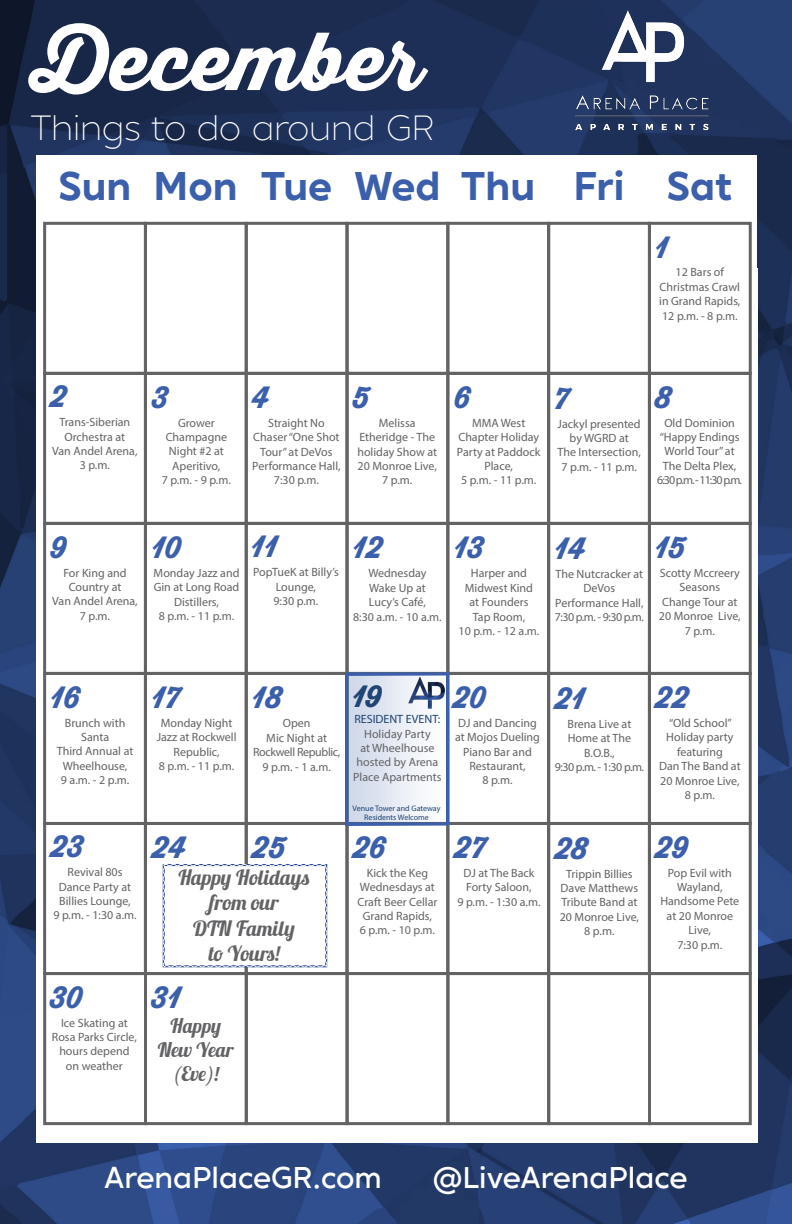
<style>
.page{position:relative;width:792px;height:1224px;background:#fff}
.page>*{position:absolute;margin:0;border:0;box-sizing:border-box;transform-origin:0 0}
.t1{font:80px "Thirsty Script Extrabold Demo";color:#fff}
.t2{font:700 40px "XXII Geom DEMO";color:#3b5fab}
.t3{font:300 35px "XXII Geom DEMO";color:#fff}
.t4{font:30px "Thirsty Script Extrabold Demo";color:#3b5fab}
.t5{font:500 30px "XXII Geom DEMO";color:#fff}
.t6{font:30px "Thirsty Script Extrabold Demo";color:#204473}
.t7{font:21px/25.2px "Lobster 1.3";color:#636366;text-align:center}
.t8{font:20px/24px "Lobster 1.3";color:#636366;text-align:center}
.t9{font:12px/14.4px "Myriad Pro";color:#636366;text-align:center}
.t10{font:12px/14.4px "Myriad Pro";letter-spacing:-.025em;color:#636366;text-align:center}
.t11{font:8px/9px "Myriad Pro";color:#1d4474;text-align:center}
.s1{color:#1d4474}
</style>
<div class="page">
<img style="left:0;top:0;width:792px;height:1224px">
<img style="left:567px;top:11px;width:156px;height:124px">
<div style="left:36px;top:269px;width:722px;height:874px;background:#fff"></div>
<div style="left:37px;top:155px;width:720px;height:837px;background:#fff"></div>
<div style="left:43px;top:222px;width:104px;height:153px;border:3px solid #636366"></div>
<div style="left:144px;top:222px;width:104px;height:153px;border:3px solid #636366"></div>
<div style="left:245px;top:222px;width:104px;height:153px;border:3px solid #636366"></div>
<div style="left:346px;top:222px;width:103px;height:153px;border:3px solid #636366"></div>
<div style="left:446px;top:222px;width:104px;height:153px;border:3px solid #636366"></div>
<div style="left:547px;top:222px;width:104px;height:153px;border:3px solid #636366"></div>
<div style="left:648px;top:222px;width:104px;height:153px;border:3px solid #636366"></div>
<div style="left:43px;top:372px;width:104px;height:153px;border:3px solid #636366"></div>
<div style="left:144px;top:372px;width:104px;height:153px;border:3px solid #636366"></div>
<div style="left:245px;top:372px;width:104px;height:153px;border:3px solid #636366"></div>
<div style="left:346px;top:372px;width:103px;height:153px;border:3px solid #636366"></div>
<div style="left:446px;top:372px;width:104px;height:153px;border:3px solid #636366"></div>
<div style="left:547px;top:372px;width:104px;height:153px;border:3px solid #636366"></div>
<div style="left:648px;top:372px;width:104px;height:153px;border:3px solid #636366"></div>
<div style="left:43px;top:522px;width:104px;height:153px;border:3px solid #636366"></div>
<div style="left:144px;top:522px;width:104px;height:153px;border:3px solid #636366"></div>
<div style="left:245px;top:522px;width:104px;height:153px;border:3px solid #636366"></div>
<div style="left:346px;top:522px;width:103px;height:153px;border:3px solid #636366"></div>
<div style="left:446px;top:522px;width:104px;height:153px;border:3px solid #636366"></div>
<div style="left:547px;top:522px;width:104px;height:153px;border:3px solid #636366"></div>
<div style="left:648px;top:522px;width:104px;height:153px;border:3px solid #636366"></div>
<div style="left:43px;top:672px;width:104px;height:153px;border:3px solid #636366"></div>
<div style="left:144px;top:672px;width:104px;height:153px;border:3px solid #636366"></div>
<div style="left:245px;top:672px;width:104px;height:153px;border:3px solid #636366"></div>
<div style="left:446px;top:672px;width:104px;height:153px;border:3px solid #636366"></div>
<div style="left:547px;top:672px;width:104px;height:153px;border:3px solid #636366"></div>
<div style="left:648px;top:672px;width:104px;height:153px;border:3px solid #636366"></div>
<div style="left:43px;top:822px;width:104px;height:153px;border:3px solid #636366"></div>
<div style="left:144px;top:822px;width:104px;height:153px;border:3px solid #636366"></div>
<div style="left:245px;top:822px;width:104px;height:153px;border:3px solid #636366"></div>
<div style="left:346px;top:822px;width:103px;height:153px;border:3px solid #636366"></div>
<div style="left:446px;top:822px;width:104px;height:153px;border:3px solid #636366"></div>
<div style="left:547px;top:822px;width:104px;height:153px;border:3px solid #636366"></div>
<div style="left:648px;top:822px;width:104px;height:153px;border:3px solid #636366"></div>
<div style="left:43px;top:972px;width:104px;height:153px;border:3px solid #636366"></div>
<div style="left:144px;top:972px;width:104px;height:153px;border:3px solid #636366"></div>
<div style="left:245px;top:972px;width:104px;height:153px;border:3px solid #636366"></div>
<div style="left:346px;top:972px;width:103px;height:153px;border:3px solid #636366"></div>
<div style="left:446px;top:972px;width:104px;height:153px;border:3px solid #636366"></div>
<div style="left:547px;top:972px;width:104px;height:153px;border:3px solid #636366"></div>
<div style="left:648px;top:972px;width:104px;height:153px;border:3px solid #636366"></div>
<img style="left:349px;top:677px;width:96px;height:145px">
<img style="left:408px;top:677px;width:36px;height:32px">
<div style="left:345px;top:672px;width:104px;height:154px;border:3px solid #3b5fab"></div>
<svg style="left:162px;top:863px;width:166px;height:105px"></svg>
<p class="t1" style="left:31px;top:1px;width:393px">December</p>
<p class="t3" style="left:31px;top:105px;width:405px">Things to do around GR</p>
<p class="t2" style="left:58px;top:159px;width:75px">Sun</p>
<p class="t2" style="left:154px;top:159px;width:86px">Mon</p>
<p class="t2" style="left:261px;top:159px;width:73px">Tue</p>
<p class="t2" style="left:354px;top:159px;width:88px">Wed</p>
<p class="t2" style="left:461px;top:159px;width:76px">Thu</p>
<p class="t2" style="left:573px;top:159px;width:52px">Fri</p>
<p class="t2" style="left:667px;top:159px;width:67px">Sat</p>
<p class="t4" style="left:656px;top:224px;width:15px">1</p>
<p class="t9" style="left:659px;top:265px;width:83px">12 Bars of<br>Christmas Crawl in Grand Rapids,<br>12 p.m. - 8 p.m.</p>
<p class="t4" style="left:50px;top:374px;width:18px">2</p>
<p class="t9" style="left:52px;top:415px;width:87px">Trans-Siberian<br>Orchestra at<br>Van Andel Arena,<br>3 p.m.</p>
<p class="t4" style="left:152px;top:374px;width:18px">3</p>
<p class="t9" style="left:162px;top:415px;width:71px">Grower<br>Champagne<br>Night #2 at<br>Aperitivo,<br>7 p.m. - 9 p.m.</p>
<p class="t4" style="left:252px;top:374px;width:19px">4</p>
<p class="t9" style="left:252px;top:415px;width:90px">Straight No<br>Chaser “One Shot<br>Tour” at DeVos<br>Performance Hall,<br>7:30 p.m.</p>
<p class="t4" style="left:353px;top:374px;width:19px">5</p>
<p class="t9" style="left:357px;top:415px;width:81px">Melissa<br>Etheridge - The holiday Show at<br>20 Monroe Live,<br>7 p.m.</p>
<p class="t4" style="left:454px;top:374px;width:18px">6</p>
<p class="t9" style="left:457px;top:415px;width:85px">MMA West<br>Chapter Holiday<br>Party at Paddock<br>Place,<br>5 p.m. - 11 p.m.</p>
<p class="t4" style="left:555px;top:375px;width:16px">7</p>
<p class="t9" style="left:558px;top:416px;width:85px">Jackyl presented by WGRD at<br>The Intersection,<br>7 p.m. - 11 p.m.</p>
<p class="t4" style="left:655px;top:374px;width:19px">8</p>
<p class="t9" style="left:657px;top:415px;width:86px">Old Dominion “Happy Endings<br>World Tour” at<br>The Delta Plex,<br>6:30 p.m.- 11:30 p.m.</p>
<p class="t4" style="left:51px;top:524px;width:18px">9</p>
<p class="t9" style="left:52px;top:565px;width:87px">For King and<br>Country at<br>Van Andel Arena,<br>7 p.m.</p>
<p class="t4" style="left:152px;top:525px;width:31px">10</p>
<p class="t9" style="left:154px;top:566px;width:87px">Monday Jazz and<br>Gin at Long Road<br>Distillers,<br>8 p.m. - 11 p.m.</p>
<p class="t4" style="left:252px;top:524px;width:28px">11</p>
<p class="t9" style="left:253px;top:565px;width:87px">PopTueK at Billy’s<br>Lounge,<br>9:30 p.m.</p>
<p class="t4" style="left:353px;top:525px;width:32px">12</p>
<p class="t9" style="left:353px;top:566px;width:90px">Wednesday<br>Wake Up at<br>Lucy’s Café,<br>8:30 a.m. - 10 a.m.</p>
<p class="t4" style="left:455px;top:525px;width:32px">13</p>
<p class="t9" style="left:459px;top:566px;width:82px">Harper and<br>Midwest Kind at Founders<br>Tap Room,<br>10 p.m. - 12 a.m.</p>
<p class="t4" style="left:555px;top:526px;width:32px">14</p>
<p class="t9" style="left:555px;top:567px;width:91px">The Nutcracker at<br>DeVos<br>Performance Hall,<br>7:30 p.m. - 9:30 p.m.</p>
<p class="t4" style="left:656px;top:525px;width:32px">15</p>
<p class="t9" style="left:659px;top:566px;width:83px">Scotty Mccreery<br>Seasons<br>Change Tour at<br>20 Monroe Live,<br>7 p.m.</p>
<p class="t4" style="left:51px;top:674px;width:32px">16</p>
<p class="t9" style="left:57px;top:715px;width:78px">Brunch with<br>Santa<br>Third Annual at<br>Wheelhouse,<br>9 a.m. - 2 p.m.</p>
<p class="t4" style="left:51px;top:824px;width:35px">23</p>
<p class="t9" style="left:53px;top:865px;width:85px">Revival 80s<br>Dance Party at<br>Billies Lounge,<br>9 p.m. - 1:30 a.m.</p>
<p class="t4" style="left:50px;top:974px;width:35px">30</p>
<p class="t9" style="left:52px;top:1015px;width:87px">Ice Skating at<br>Rosa Parks Circle, hours depend on weather</p>
<p class="t4" style="left:152px;top:675px;width:30px">17</p>
<p class="t9" style="left:157px;top:716px;width:81px">Monday Night<br>Jazz at Rockwell<br>Republic,<br>8 p.m. - 11 p.m.</p>
<p class="t4" style="left:252px;top:675px;width:32px">18</p>
<p class="t10" style="left:253px;top:716px;width:89px">Open<br>Mic Night at<br>Rockwell Republic,<br>9 p.m. - 1 a.m.</p>
<p class="t4" style="left:152px;top:824px;width:36px">24</p>
<p class="t4" style="left:252px;top:824px;width:35px">25</p>
<p class="t7" style="left:178px;top:865px;width:133px">Happy Holidays from our<br>DTN Family<br>to Yours!</p>
<p class="t4" style="left:152px;top:975px;width:31px">31</p>
<p class="t8" style="left:158px;top:1014px;width:78px">Happy<br>New Year (Eve)!</p>
<p class="t6" style="left:353px;top:674px;width:31px">19</p>
<p class="t9" style="left:353px;top:712px;width:90px"><span class="s1">RESIDENT EVENT:<br></span>Holiday Party<br>at Wheelhouse hosted by Arena<br>Place Apartments</p>
<p class="t11" style="left:353px;top:804px;width:89px">Venue Tower and Gateway<br>Residents Welcome</p>
<p class="t4" style="left:353px;top:824px;width:35px">26</p>
<p class="t9" style="left:357px;top:865px;width:81px">Kick the Keg<br>Wednesdays at<br>Craft Beer Cellar<br>Grand Rapids,<br>6 p.m. - 10 p.m.</p>
<p class="t4" style="left:453px;top:674px;width:35px">20</p>
<p class="t9" style="left:455px;top:715px;width:87px">DJ and Dancing at Mojos Dueling<br>Piano Bar and<br>Restaurant,<br>8 p.m.</p>
<p class="t4" style="left:455px;top:824px;width:33px">27</p>
<p class="t9" style="left:457px;top:865px;width:85px">DJ at The Back<br>Forty Saloon,<br>9 p.m. - 1:30 a.m.</p>
<p class="t4" style="left:555px;top:676px;width:32px">21</p>
<p class="t9" style="left:555px;top:717px;width:91px">Brena Live at<br>Home at The<br>B.O.B.,<br>9:30 p.m. - 1:30 p.m.</p>
<p class="t4" style="left:656px;top:675px;width:35px">22</p>
<p class="t9" style="left:659px;top:716px;width:83px">“Old School”<br>Holiday party featuring<br>Dan The Band at<br>20 Monroe Live,<br>8 p.m.</p>
<p class="t4" style="left:555px;top:825px;width:35px">28</p>
<p class="t9" style="left:560px;top:866px;width:81px">Trippin Billies<br>Dave Matthews<br>Tribute Band at<br>20 Monroe Live,<br>8 p.m.</p>
<p class="t4" style="left:656px;top:824px;width:34px">29</p>
<p class="t9" style="left:660px;top:865px;width:80px">Pop Evil with<br>Wayland,<br>Handsome Pete at 20 Monroe<br>Live,<br>7:30 p.m.</p>
<p class="t5" style="left:104px;top:1157px;width:279px">ArenaPlaceGR.com</p>
<p class="t5" style="left:433px;top:1157px;width:256px">@LiveArenaPlace</p>
</div>
